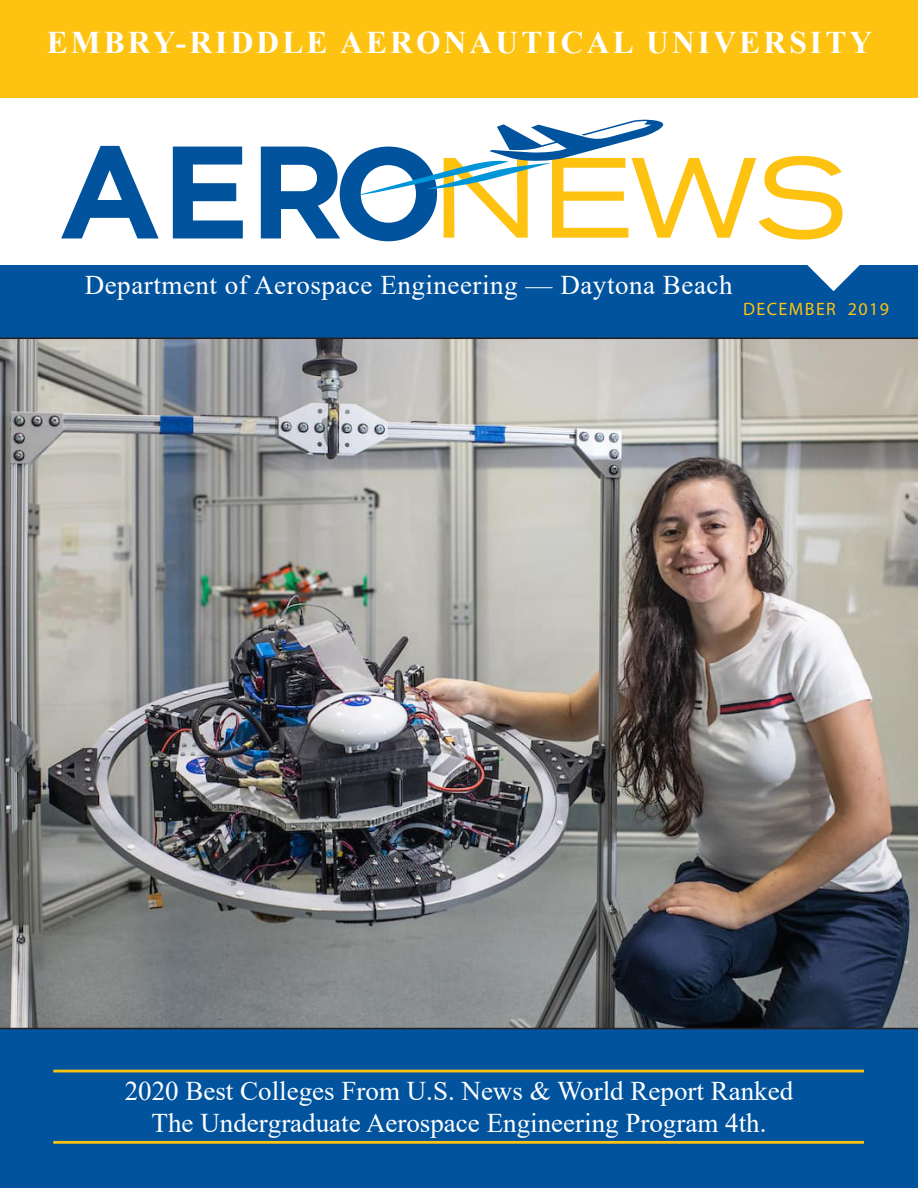
<style>
.page{position:relative;width:918px;height:1188px;background:#fff}
.page>*{position:absolute;margin:0;border:0;box-sizing:border-box;transform-origin:0 0}
.t1{font:700 31.5px "Times New Roman";letter-spacing:.1em;color:#fff}
.t2{font:27px/32.4px "Times New Roman";color:#fff;text-align:center}
.t3{font:27px "Times New Roman";letter-spacing:.02em;color:#fff}
.Berthold_Subhead_2{font:18px "Myriad Pro";letter-spacing:.08em;color:#fec210}
.s1{font-style:inherit}
</style>
<div class="page">
<div style="left:0;top:1020px;width:918px;height:168px;background:#01539e"></div>
<div style="left:0;top:247px;width:918px;height:91px;background:#01539e"></div>
<div style="left:0;top:9px;width:918px;height:256px;background:#fff"></div>
<div style="left:0;top:0;width:918px;height:97px;background:#fec210"></div>
<svg style="left:61px;top:146px;width:98px;height:92px"></svg>
<svg style="left:173px;top:147px;width:70px;height:91px"></svg>
<svg style="left:261px;top:119px;width:599px;height:172px"></svg>
<hr style="left:53px;top:1141px;width:811px;height:3px;background:#fec210">
<hr style="left:53px;top:1070px;width:811px;height:2px;background:#fec210">
<img style="left:0;top:338px;width:918px;height:691px">
<p class="t1" style="left:47px;top:19px;width:827px">EMBRY-RIDDLE AERONAUTICAL UNIVERSITY</p>
<p class="t3" style="left:85px;top:266px;width:649px">Department of Aerospace Engineering — Daytona Beach</p>
<p class="Berthold_Subhead_2" style="left:743px;top:298px;width:148px">DECEMBER 2019</p>
<p class="t2" style="left:125px;top:1074px;width:670px">2020 Best Colleges From U.S<span class="s1">.</span> News <span class="s1">&amp;</span> World Report Ranked<br>The Undergraduate Aerospace Engineering Program 4th.</p>
</div>
